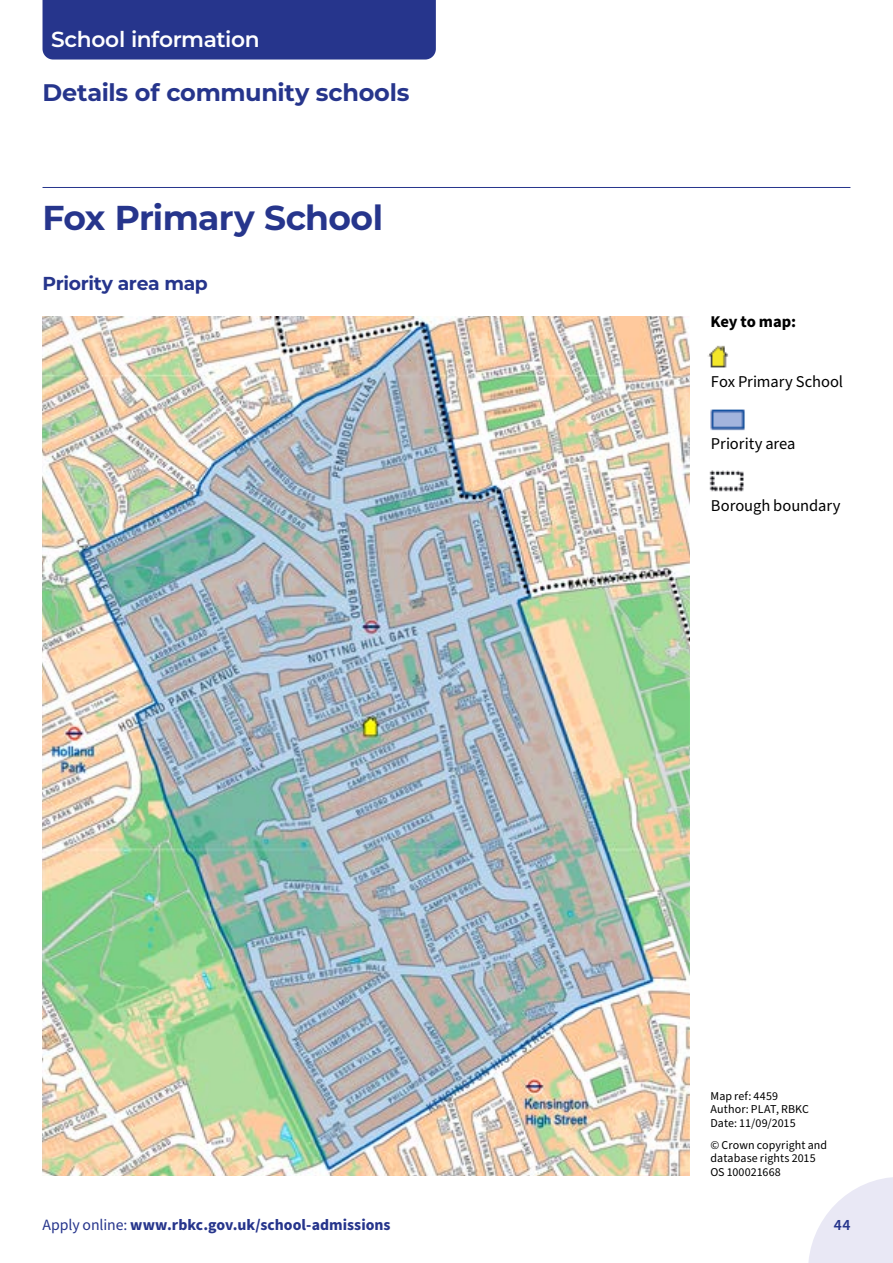
<style>
.page{position:relative;width:893px;height:1263px;background:#fff}
.page>*{position:absolute;margin:0;border:0;box-sizing:border-box;transform-origin:0 0}
.t1{font:700 34.5px "Montserrat";letter-spacing:-.02em;color:#26358c}
.t2{font:700 24px "Montserrat";letter-spacing:-.01em;color:#26358c}
.t3{font:600 21.75px "Montserrat";letter-spacing:-.015em;color:#fff}
.h5_heading_-_blue_-_admissions_criteria_{font:700 18.75px "Montserrat";letter-spacing:-.015em;color:#26358c}
.t4{font:16.5px "Source Sans Pro";letter-spacing:-.005em;color:#000}
.t5{font:700 16.5px "Source Sans Pro";letter-spacing:-.005em;color:#000}
.t6{font:700 15.75px "Source Sans Pro";color:#26358c}
.t7{font:600 15.75px "Source Sans Pro";color:#26358c}
.p_Footnote_para_2{font:12px/13.5px "Source Sans Pro";letter-spacing:.01em;color:#000}
.s1{font-weight:400}
</style>
<div class="page">
<svg style="left:808px;top:1177px;width:85px;height:86px"></svg>
<div style="left:43px;top:0;width:393px;height:60px;background:#26358c"></div>
<hr style="left:43px;top:187px;width:807px;height:1px;background:#26358c">
<img style="left:43px;top:317px;width:647px;height:859px">
<img style="left:708px;top:345px;width:21px;height:23px">
<img style="left:710px;top:409px;width:35px;height:21px">
<img style="left:710px;top:470px;width:34px;height:22px">
<h3 class="t3" style="left:51px;top:23px;width:210px">School information</h3>
<h2 class="t2" style="left:43px;top:75px;width:369px">Details of community schools</h2>
<h1 class="t1" style="left:43px;top:193px;width:342px">Fox Primary School</h1>
<h5 class="h5_heading_-_blue_-_admissions_criteria_" style="left:43px;top:269px;width:167px">Priority area map</h5>
<h3 class="t5" style="left:711px;top:311px;width:87px">Key to map:</h3>
<h3 class="t4" style="left:711px;top:370px;width:134px">Fox Primary School</h3>
<h3 class="t4" style="left:711px;top:432px;width:86px">Priority area</h3>
<h3 class="t4" style="left:711px;top:494px;width:131px">Borough boundary</h3>
<p class="p_Footnote_para_2" style="left:711px;top:1089px;width:69px">Map ref: 4 4 5 9</p>
<p class="p_Footnote_para_2" style="left:711px;top:1103px;width:100px">Author: PLAT, R B K C</p>
<p class="p_Footnote_para_2" style="left:711px;top:1116px;width:87px">Date: 11/09/2015</p>
<p class="p_Footnote_para_2" style="left:711px;top:1138px;width:118px">© Crown copyright and database rights 2015</p>
<p class="p_Footnote_para_2" style="left:711px;top:1165px;width:72px">O S 1 0 0 0 2 1 6 6 8</p>
<h3 class="t6" style="left:43px;top:1214px;width:350px"><span class="s1">Apply online:</span> www.rbkc.gov.uk/school-admissions</h3>
<h3 class="t7" style="left:834px;top:1214px;width:18px">44</h3>
</div>
